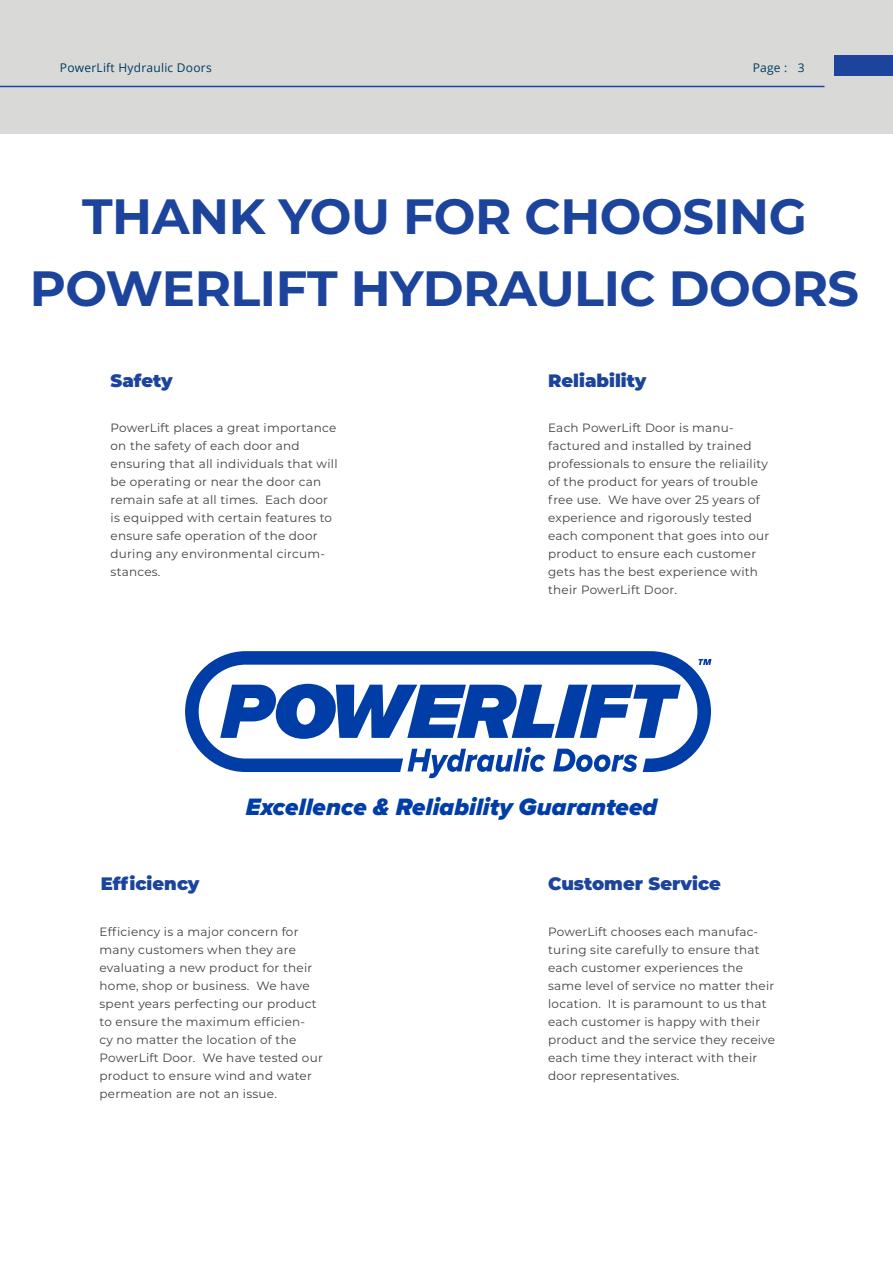
<style>
.page{position:relative;width:893px;height:1263px;background:#fff}
.page>*{position:absolute;margin:0;border:0;box-sizing:border-box;transform-origin:0 0}
.t1{font:700 49.5px/72px "Montserrat";letter-spacing:-.01em;color:#1c449c;text-align:center}
.t2{font:italic 900 24.6px "Proxima Nova";color:#003da7}
.t3{font:900 18px "Montserrat";color:#1c449c}
.t4{font:12px/18px "Montserrat";letter-spacing:.02em;color:#414042}
.t5{font:12px "Open Sans";letter-spacing:.02em;color:#003a5f}
</style>
<div class="page">
<div style="left:0;top:0;width:892px;height:134px;background:#d9dad7"></div>
<div style="left:835px;top:56px;width:58px;height:20px;background:#1c449c"></div>
<hr style="left:0;top:86px;width:824px;height:1px;background:#1c449c">
<svg style="left:185px;top:651px;width:526px;height:121px"></svg>
<svg style="left:220px;top:684px;width:461px;height:55px"></svg>
<svg style="left:407px;top:747px;width:138px;height:31px"></svg>
<svg style="left:553px;top:749px;width:84px;height:23px"></svg>
<p class="t5" style="left:60px;top:59px;width:153px">PowerLift Hydraulic Doors</p>
<p class="t5" style="left:753px;top:59px;width:53px">Page : 3</p>
<h1 class="t1" style="left:30px;top:178px;width:831px">THANK YOU FOR CHOOSING<br>POWERLIFT HYDRAULIC DOORS</h1>
<h3 class="t3" style="left:111px;top:367px;width:64px">Safety</h3>
<p class="t4" style="left:111px;top:418px;width:229px">PowerLift places a great importance on the safety of each door and ensuring that all individuals that will be operating or near the door can remain safe at all times. Each door is equipped with certain features to ensure safe operation of the door during any environmental circum&shy;stances.</p>
<h3 class="t3" style="left:548px;top:367px;width:100px">Reliability</h3>
<p class="t4" style="left:548px;top:418px;width:223px">Each PowerLift Door is manu&shy;factured and installed by trained professionals to ensure the reliaility of the product for years of trouble free use. We have over 25 years of experience and rigorously tested each component that goes into our product to ensure each customer gets has the best experience with their PowerLift Door.</p>
<h2 class="t2" style="left:246px;top:788px;width:413px">Excellence &amp; Reliability Guaranteed</h2>
<h3 class="t3" style="left:101px;top:870px;width:100px">Efficiency</h3>
<p class="t4" style="left:100px;top:922px;width:225px">Efficiency is a major concern for many customers when they are evaluating a new product for their home, shop or business. We have spent years perfecting our product to ensure the maximum efficien-<br>cy no matter the location of the<br>PowerLift Door. We have tested our product to ensure wind and water permeation are not an issue.</p>
<h3 class="t3" style="left:548px;top:870px;width:174px">Customer Service</h3>
<p class="t4" style="left:548px;top:922px;width:228px">PowerLift chooses each manufac&shy;turing site carefully to ensure that each customer experiences the same level of service no matter their location. It is paramount to us that each customer is happy with their product and the service they receive each time they interact with their door representatives.</p>
</div>
